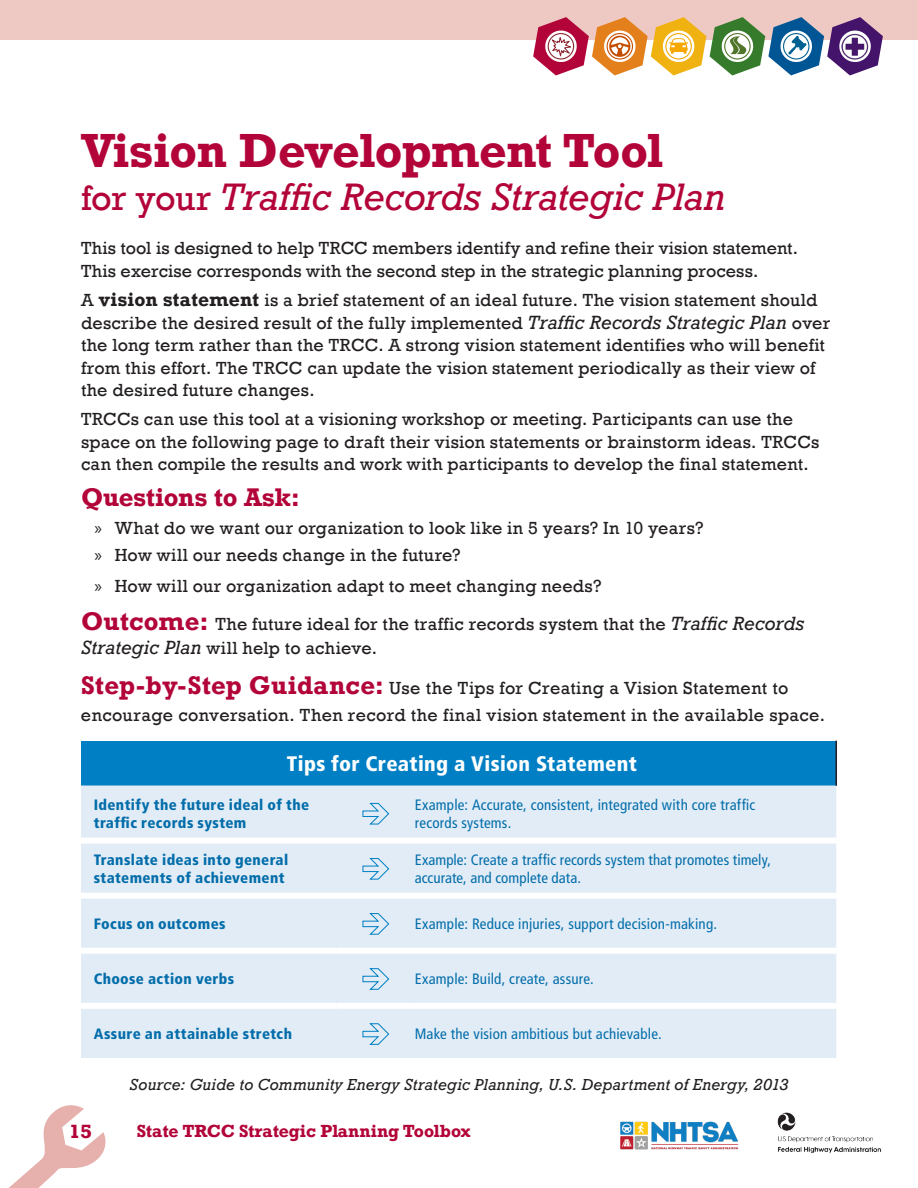
<style>
.page{position:relative;width:918px;height:1188px;background:#fff}
.page>*{position:absolute;margin:0;border:0;box-sizing:border-box;transform-origin:0 0}
.Chapter_Title{font:700 45px "Rockwell";letter-spacing:-.015em;color:#b30439}
.Chapter_Title-2{font:italic 36px "Rockwell";letter-spacing:-.005em;color:#b30439}
.Body_Paragraph{font:700 24px "Rockwell";color:#b30439}
.Frutiger_Table_Headi{font:900 condensed 21px "Frutiger LT Std";letter-spacing:.015em;color:#fff}
.Body_Paragraph-2{font:18px/22.5px "Rockwell";letter-spacing:.01em;color:#231f20}
.t1{font:700 18px "Rockwell";color:#b30439}
.t2{font:700 16.5px "Rockwell";color:#b30439}
.Frutiger_Table_Text{font:condensed 15px/18px "Frutiger LT Std";letter-spacing:.01em;color:#026daa}
.Frutiger_Table_Text-2{font:900 condensed 15px/18px "Frutiger LT Std";letter-spacing:.025em;color:#026daa}
.Caption__Figure{font:italic 15px "Rockwell";letter-spacing:.01em;color:#231f20}
.s1{font-style:normal}
.s2{font-weight:700}
.s3{font-style:italic}
.s4{font-family:"Myriad Pro"}
.s5{font-weight:700;font-size:24px;color:#b30439}
</style>
<div class="page">
<div style="left:0;top:0;width:918px;height:40px;background:#eec9c3"></div>
<svg style="left:9px;top:1105px;width:97px;height:83px"></svg>
<img style="left:777px;top:1112px;width:104px;height:42px">
<img style="left:620px;top:1121px;width:119px;height:29px">
<svg style="left:533px;top:17px;width:350px;height:58px"></svg>
<div style="left:81px;top:741px;width:755px;height:45px;background:#007fc4"></div>
<div style="left:81px;top:786px;width:755px;height:272px;background:#e1ecf6"></div>
<hr style="left:836px;top:741px;width:1px;height:45px;background:#231f20">
<div style="left:81px;top:838px;width:256px;height:6px;background:#fff"></div>
<div style="left:337px;top:838px;width:71px;height:6px;background:#fff"></div>
<div style="left:408px;top:838px;width:428px;height:6px;background:#fff"></div>
<div style="left:81px;top:893px;width:256px;height:6px;background:#fff"></div>
<div style="left:337px;top:893px;width:71px;height:6px;background:#fff"></div>
<div style="left:408px;top:893px;width:428px;height:6px;background:#fff"></div>
<div style="left:81px;top:948px;width:256px;height:6px;background:#fff"></div>
<div style="left:337px;top:948px;width:71px;height:6px;background:#fff"></div>
<div style="left:408px;top:948px;width:428px;height:6px;background:#fff"></div>
<div style="left:81px;top:1003px;width:256px;height:6px;background:#fff"></div>
<div style="left:337px;top:1003px;width:71px;height:6px;background:#fff"></div>
<div style="left:408px;top:1003px;width:428px;height:6px;background:#fff"></div>
<svg style="left:362px;top:803px;width:28px;height:22px"></svg>
<svg style="left:362px;top:858px;width:28px;height:22px"></svg>
<svg style="left:362px;top:913px;width:28px;height:22px"></svg>
<svg style="left:362px;top:968px;width:28px;height:22px"></svg>
<svg style="left:362px;top:1023px;width:28px;height:22px"></svg>
<p class="Chapter_Title" style="left:81px;top:121px;width:584px">Vision Development Tool</p>
<p class="Chapter_Title-2" style="left:81px;top:174px;width:646px"><span class="s1">for your</span> Traffic Records Strategic Plan</p>
<p class="Body_Paragraph-2" style="left:81px;top:237px;width:718px">This tool is designed to help TRCC members identify and refine their vision statement.<br>This exercise corresponds with the second step in the strategic planning process.</p>
<p class="Body_Paragraph-2" style="left:81px;top:289px;width:751px">A <span class="s2">vision statement</span> is a brief statement of an ideal future. The vision statement should describe the desired result of the fully implemented <span class="s3">Traffic Records Strategic Plan</span> over the long term rather than the TRCC. A strong vision statement identifies who will benefit from this effort. The TRCC can update the vision statement periodically as their view of the desired future changes.</p>
<p class="Body_Paragraph-2" style="left:81px;top:408px;width:740px">TRCCs can use this tool at a visioning workshop or meeting. Participants can use the space on the following page to draft their vision statements or brainstorm ideas. TRCCs can then compile the results and work with participants to develop the final statement.</p>
<p class="Body_Paragraph" style="left:81px;top:482px;width:220px">Questions to Ask:</p>
<p class="Body_Paragraph-2" style="left:94px;top:517px;width:611px"><span class="s4">»</span> What do we want our organization to look like in 5 years? In 10 years?</p>
<p class="Body_Paragraph-2" style="left:94px;top:544px;width:368px"><span class="s4">»</span> How will our needs change in the future?</p>
<p class="Body_Paragraph-2" style="left:94px;top:575px;width:509px"><span class="s4">»</span> How will our organization adapt to meet changing needs?</p>
<p class="Body_Paragraph-2" style="left:81px;top:612px;width:725px;line-height:24px"><span class="s5">Outcome:</span> The future ideal for the traffic records system that the <span class="s3">Traffic Records<br>Strategic Plan</span> will help to achieve.</p>
<p class="Body_Paragraph-2" style="left:81px;top:675px;width:746px;line-height:27px"><span class="s5">Step-by-Step Guidance:</span> Use the Tips for Creating a Vision Statement to encourage conversation. Then record the final vision statement in the available space.</p>
<p class="Frutiger_Table_Headi" style="left:287px;top:751px;width:352px">Tips for Creating a Vision Statement</p>
<p class="Frutiger_Table_Text-2" style="left:94px;top:795px;width:217px">Identify the future ideal of the traffic records system</p>
<p class="Frutiger_Table_Text" style="left:415px;top:796px;width:342px">Example: Accurate, consistent, integrated with core traffic records systems.</p>
<p class="Frutiger_Table_Text-2" style="left:94px;top:851px;width:196px">Translate ideas into general statements of achievement</p>
<p class="Frutiger_Table_Text" style="left:415px;top:851px;width:358px">Example: Create a traffic records system that promotes timely, accurate, and complete data.</p>
<p class="Frutiger_Table_Text-2" style="left:94px;top:915px;width:133px">Focus on outcomes</p>
<p class="Frutiger_Table_Text" style="left:415px;top:915px;width:304px">Example: Reduce injuries, support decision-making.</p>
<p class="Frutiger_Table_Text-2" style="left:94px;top:970px;width:142px">Choose action verbs</p>
<p class="Frutiger_Table_Text" style="left:415px;top:970px;width:180px">Example: Build, create, assure.</p>
<p class="Frutiger_Table_Text-2" style="left:94px;top:1025px;width:200px">Assure an attainable stretch</p>
<p class="Frutiger_Table_Text" style="left:415px;top:1025px;width:248px">Make the vision ambitious but achievable.</p>
<p class="Caption__Figure" style="left:130px;top:1075px;width:660px">Source: Guide to Community Energy Strategic Planning, U.S. Department of Energy, 2013</p>
<p class="t1" style="left:69px;top:1120px;width:24px">15</p>
<p class="t2" style="left:137px;top:1121px;width:335px">State TRCC Strategic Planning Toolbox</p>
</div>
